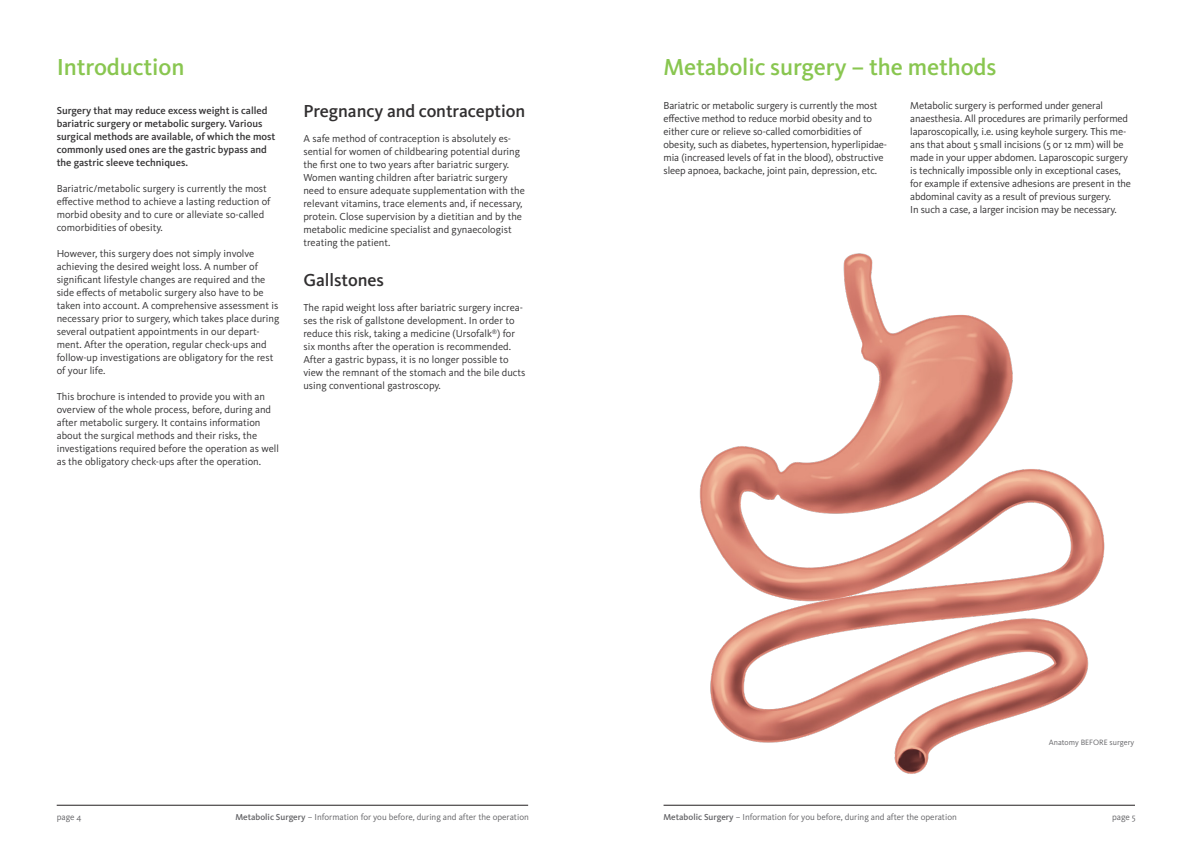
<style>
.page{position:relative;width:1191px;height:842px;background:#fff}
.page>*{position:absolute;margin:0;border:0;box-sizing:border-box;transform-origin:0 0}
.t1{font:500 24px "Kievit Pro";letter-spacing:-.005em;color:#89c650}
.t2{font:500 18px "Kievit Pro";letter-spacing:-.005em;color:#312f30}
.t3{font:10.5px/13px "Kievit Pro";color:#333233}
.p_lead{font:500 10.5px/13px "Kievit Pro";color:#333233}
.t4{font:9px "Kievit Pro";color:#636366}
.abb{font:8px "Kievit Pro";color:#636366}
.s1{font-weight:500}
</style>
<div class="page">
<hr style="left:57px;top:805px;width:471px;height:1px;background:#231f20">
<hr style="left:663px;top:805px;width:472px;height:1px;background:#231f20">
<img style="left:699px;top:253px;width:406px;height:521px">
<p class="t1" style="left:57px;top:53px;width:129px">Introduction</p>
<p class="p_lead" style="left:57px;top:104px;width:220px">Surgery that may reduce excess weight is called bariatric surgery or metabolic surgery. Various surgical methods are available, of which the most commonly used ones are the gastric bypass and the gastric sleeve techniques.</p>
<p class="t3" style="left:57px;top:182px;width:215px">Bariatric/metabolic surgery is currently the most effective method to achieve a lasting reduction of morbid obesity and to cure or alleviate so-called comorbidities of obesity.</p>
<p class="t3" style="left:57px;top:247px;width:224px">However, this surgery does not simply involve achieving the desired weight loss. A number of significant lifestyle changes are required and the side effects of metabolic surgery also have to be taken into account. A comprehensive assessment is necessary prior to surgery, which takes place during several outpatient appointments in our depart&shy;ment. After the operation, regular check-ups and follow-up investigations are obligatory for the rest of your life.</p>
<p class="t3" style="left:57px;top:390px;width:224px">This brochure is intended to provide you with an overview of the whole process, before, during and after metabolic surgery. It contains information about the surgical methods and their risks, the investigations required before the operation as well as the obligatory check-ups after the operation.</p>
<p class="t2" style="left:303px;top:100px;width:223px">Pregnancy and contraception</p>
<p class="t3" style="left:303px;top:132px;width:223px">A safe method of contraception is absolutely es&shy;sential for women of childbearing potential during the first one to two years after bariatric surgery.<br>Women wanting children after bariatric surgery need to ensure adequate supplementation with the relevant vitamins, trace elements and, if necessary, protein. Close supervision by a dietitian and by the metabolic medicine specialist and gynaecologist treating the patient.</p>
<p class="t2" style="left:303px;top:269px;width:82px">Gallstones</p>
<p class="t3" style="left:303px;top:301px;width:224px">The rapid weight loss after bariatric surgery increa&shy;ses the risk of gallstone development. In order to reduce this risk, taking a medicine (Ursofalk<sup>®</sup>) for six months after the operation is recommended.<br>After a gastric bypass, it is no longer possible to view the remnant of the stomach and the bile ducts using conventional gastroscopy.</p>
<p class="t1" style="left:663px;top:53px;width:334px">Metabolic surgery – the methods</p>
<p class="t3" style="left:663px;top:99px;width:225px">Bariatric or metabolic surgery is currently the most effective method to reduce morbid obesity and to either cure or relieve so-called comorbidities of obesity, such as diabetes, hypertension, hyperlipidae&shy;mia (increased levels of fat in the blood), obstructive sleep apnoea, backache, joint pain, depression, etc.</p>
<p class="t3" style="left:910px;top:99px;width:222px">Metabolic surgery is performed under general anaesthesia. All procedures are primarily performed laparoscopically, i.e. using keyhole surgery. This me&shy;ans that about 5 small incisions (5 or 12 mm) will be made in your upper abdomen. Laparoscopic surgery is technically impossible only in exceptional cases, for example if extensive adhesions are present in the abdominal cavity as a result of previous surgery.<br>In such a case, a larger incision may be necessary.</p>
<p class="abb" style="left:1048px;top:738px;width:87px">Anatomy BEFORE surgery</p>
<p class="t4" style="left:57px;top:811px;width:26px">page 4</p>
<p class="t4" style="left:235px;top:811px;width:295px"><span class="s1">Metabolic Surgery</span> – Information for you before, during and after the operation</p>
<p class="t4" style="left:663px;top:811px;width:295px"><span class="s1">Metabolic Surgery</span> – Information for you before, during and after the operation</p>
<p class="t4" style="left:1112px;top:811px;width:25px">page 5</p>
</div>
